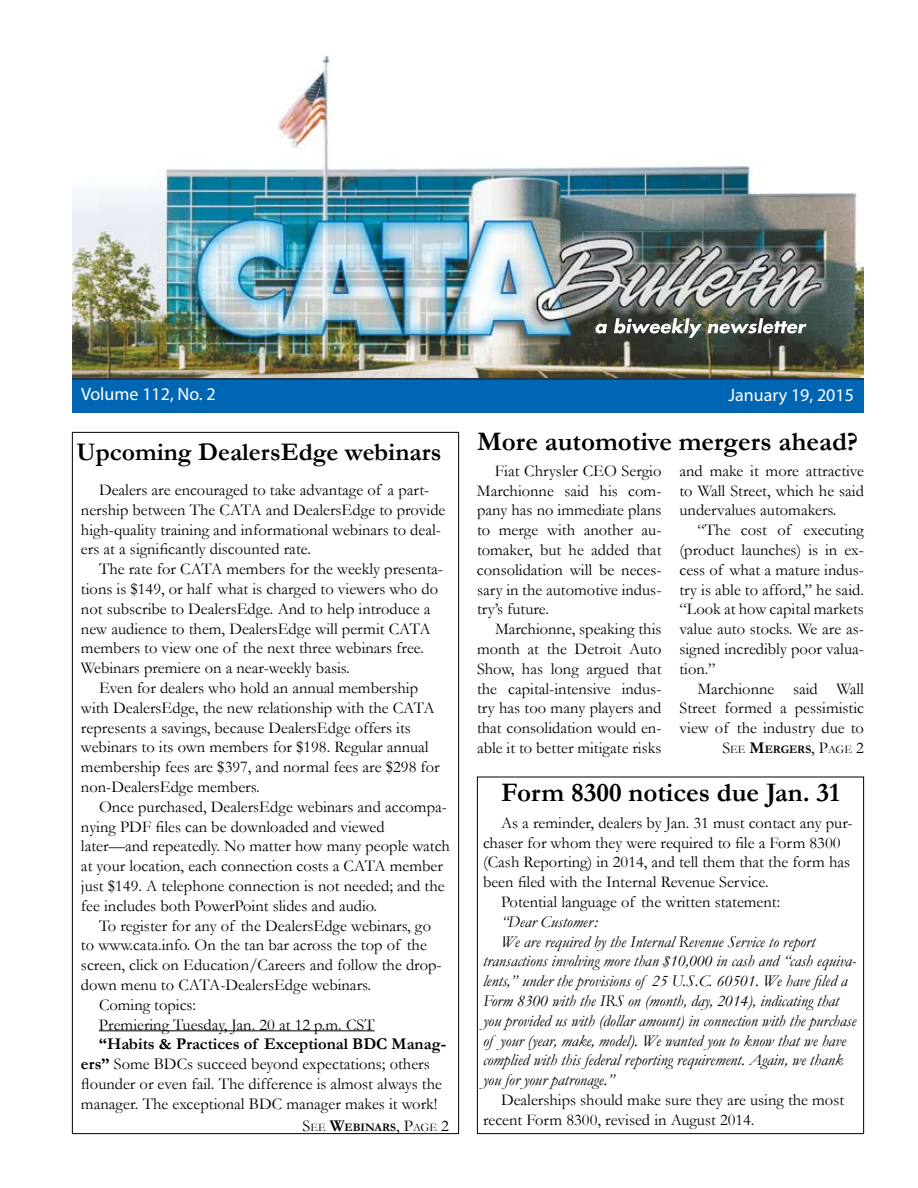
<style>
.page{position:relative;width:918px;height:1188px;background:#fff}
.page>*{position:absolute;margin:0;border:0;box-sizing:border-box;transform-origin:0 0}
.t1{font:700 27px "Garamond";color:#000}
.t2{font:700 25.5px "Garamond";color:#000}
.t3{font:18px "Myriad Pro";color:#fff}
.t4{font:16.5px/19.8px "Garamond";color:#000;text-align:justify}
.t5{font:italic 16.5px "Garamond";color:#000}
.t6{font:700 11.55px "Garamond";color:#000}
.s1{font-weight:700}
.s2{font-weight:400;font-size:16.5px}
.s3{font-weight:400}
.s4{font-size:16.5px}
</style>
<div class="page">
<img style="left:72px;top:54px;width:792px;height:324px">
<div style="left:72px;top:379px;width:792px;height:34px;background:#0066b3"></div>
<hr style="left:72px;top:378px;width:792px;height:2px;background:#292a2c">
<svg style="left:595px;top:324px;width:12px;height:10px"></svg>
<svg style="left:614px;top:318px;width:88px;height:20px"></svg>
<svg style="left:708px;top:318px;width:98px;height:16px"></svg>
<div style="left:477px;top:777px;width:387px;height:357px;border:1px solid #000"></div>
<hr style="left:99px;top:1030px;width:276px;height:1px;background:#000">
<p class="t3" style="left:81px;top:383px;width:136px">Volume 112, No. 2</p>
<p class="t3" style="left:729px;top:383px;width:127px">January 19, 2015</p>
<h1 class="t1" style="left:477px;top:423px;width:383px">More automotive mergers ahead?</h1>
<h2 class="t2" style="left:76px;top:435px;width:367px">Upcoming DealersEdge webinars</h2>
<p class="t4" style="left:477px;top:460px;width:186px;text-indent:18px">Fiat Chrysler CEO Sergio Marchionne said his com&shy;pany has no immediate plans to merge with another au&shy;tomaker, but he added that consolidation will be neces&shy;sary in the automotive indus&shy;try’s future.</p>
<p class="t4" style="left:477px;top:619px;width:186px;text-indent:18px">Marchionne, speaking this month at the Detroit Auto Show, has long argued that the capital-intensive indus&shy;try has too many players and that consolidation would en&shy;able it to better mitigate risks</p>
<p class="t4" style="left:680px;top:460px;width:186px">and make it more attractive to Wall Street, which he said undervalues automakers.</p>
<p class="t4" style="left:680px;top:520px;width:186px;text-indent:18px">“The cost of executing (product launches) is in ex&shy;cess of what a mature indus&shy;try is able to afford,” he said. “Look at how capital markets value auto stocks. We are as&shy;signed incredibly poor valua&shy;tion.”</p>
<p class="t4" style="left:680px;top:678px;width:186px;text-indent:18px">Marchionne said Wall Street formed a pessimistic view of the industry due to</p>
<p class="t4" style="left:81px;top:479px;width:366px;text-align:left;text-indent:18px">Dealers are encouraged to take advantage of a part&shy;nership between The CATA and DealersEdge to provide high-quality training and informational webinars to deal&shy;ers at a significantly discounted rate.</p>
<p class="t4" style="left:99px;top:559px;width:346px">The rate for CATA members for the weekly presenta-</p>
<p class="t4" style="left:81px;top:578px;width:359px">tions is $149, or half what is charged to viewers who do</p>
<p class="t4" style="left:81px;top:598px;width:351px">not subscribe to DealersEdge. And to help introduce a</p>
<p class="t4" style="left:81px;top:618px;width:351px">new audience to them, DealersEdge will permit CATA</p>
<p class="t4" style="left:81px;top:638px;width:345px">members to view one of the next three webinars free.</p>
<p class="t4" style="left:81px;top:658px;width:270px">Webinars premiere on a near-weekly basis.</p>
<p class="t4" style="left:99px;top:677px;width:321px">Even for dealers who hold an annual membership</p>
<p class="t4" style="left:81px;top:697px;width:355px">with DealersEdge, the new relationship with the CATA</p>
<p class="t4" style="left:81px;top:717px;width:331px">represents a savings, because DealersEdge offers its</p>
<p class="t4" style="left:81px;top:737px;width:349px">webinars to its own members for $198. Regular annual</p>
<p class="t4" style="left:81px;top:757px;width:360px">membership fees are $397, and normal fees are $298 for</p>
<p class="t4" style="left:81px;top:776px;width:180px">non-DealersEdge members.</p>
<p class="t4" style="left:99px;top:796px;width:350px">Once purchased, DealersEdge webinars and accompa-</p>
<p class="t4" style="left:81px;top:816px;width:305px">nying PDF files can be downloaded and viewed</p>
<p class="t4" style="left:81px;top:836px;width:370px">later—and repeatedly. No matter how many people watch</p>
<p class="t4" style="left:81px;top:856px;width:363px">at your location, each connection costs a CATA member</p>
<p class="t4" style="left:81px;top:875px;width:365px">just $149. A telephone connection is not needed; and the</p>
<p class="t4" style="left:81px;top:895px;width:298px">fee includes both PowerPoint slides and audio.</p>
<p class="t4" style="left:99px;top:915px;width:334px">To register for any of the DealersEdge webinars, go</p>
<p class="t4" style="left:81px;top:935px;width:347px">to www.cata.info. On the tan bar across the top of the</p>
<p class="t4" style="left:81px;top:955px;width:362px">screen, click on Education/Careers and follow the drop-</p>
<p class="t4" style="left:81px;top:974px;width:292px">down menu to CATA-DealersEdge webinars.</p>
<p class="t4" style="left:99px;top:994px;width:99px">Coming topics:</p>
<p class="t4" style="left:99px;top:1014px;width:277px">Premiering Tuesday, Jan. 20 at 12 p.m. CST</p>
<p class="t4" style="left:81px;top:1034px;width:367px;text-align:left;text-indent:18px"><span class="s1">“Habits &amp; Practices of Exceptional BDC Manag&shy;ers”</span> Some BDCs succeed beyond expectations; others flounder or even fail. The difference is almost always the manager. The exceptional BDC manager makes it work!</p>
<p class="t6" style="left:722px;top:741px;width:143px"><span class="s2">S</span><span class="s3">ee</span> <span class="s4">M</span>ergers<span class="s2">, P</span><span class="s3">age</span> <span class="s2">2</span></p>
<h1 class="t1" style="left:501px;top:775px;width:340px">Form 8300 notices due Jan. 31</h1>
<p class="t4" style="left:501px;top:812px;width:353px">As a reminder, dealers by Jan. 31 must contact any pur-</p>
<p class="t4" style="left:483px;top:832px;width:359px">chaser for whom they were required to file a Form 8300</p>
<p class="t4" style="left:483px;top:852px;width:369px">(Cash Reporting) in 2014, and tell them that the form has</p>
<p class="t4" style="left:483px;top:872px;width:287px">been filed with the Internal Revenue Service.</p>
<p class="t4" style="left:501px;top:891px;width:281px">Potential language of the written statement:</p>
<p class="t5" style="left:501px;top:910px;width:98px">“Dear Customer:</p>
<p class="t5" style="left:501px;top:930px;width:316px">We are required by the Internal Revenue Service to report</p>
<p class="t5" style="left:483px;top:950px;width:375px">transactions involving more than $10,000 in cash and “cash equiva-</p>
<p class="t5" style="left:483px;top:970px;width:366px">lents,” under the provisions of 25 U.S.C. 60501. We have filed a</p>
<p class="t5" style="left:483px;top:990px;width:358px">Form 8300 with the IRS on (month, day, 2014), indicating that</p>
<p class="t5" style="left:483px;top:1009px;width:375px">you provided us with (dollar amount) in connection with the purchase</p>
<p class="t5" style="left:483px;top:1029px;width:364px">of your (year, make, model). We wanted you to know that we have</p>
<p class="t5" style="left:483px;top:1049px;width:362px">complied with this federal reporting requirement. Again, we thank</p>
<p class="t5" style="left:483px;top:1069px;width:133px">you for your patronage.”</p>
<p class="t4" style="left:483px;top:1089px;width:363px;text-indent:18px">Dealerships should make sure they are using the most recent Form 8300, revised in August 2014.</p>
<p class="t6" style="left:303px;top:1119px;width:148px"><span class="s2">S</span><span class="s3">ee</span> <span class="s4">W</span>ebinars<span class="s2">, P</span><span class="s3">age</span> <span class="s2">2</span></p>
</div>
